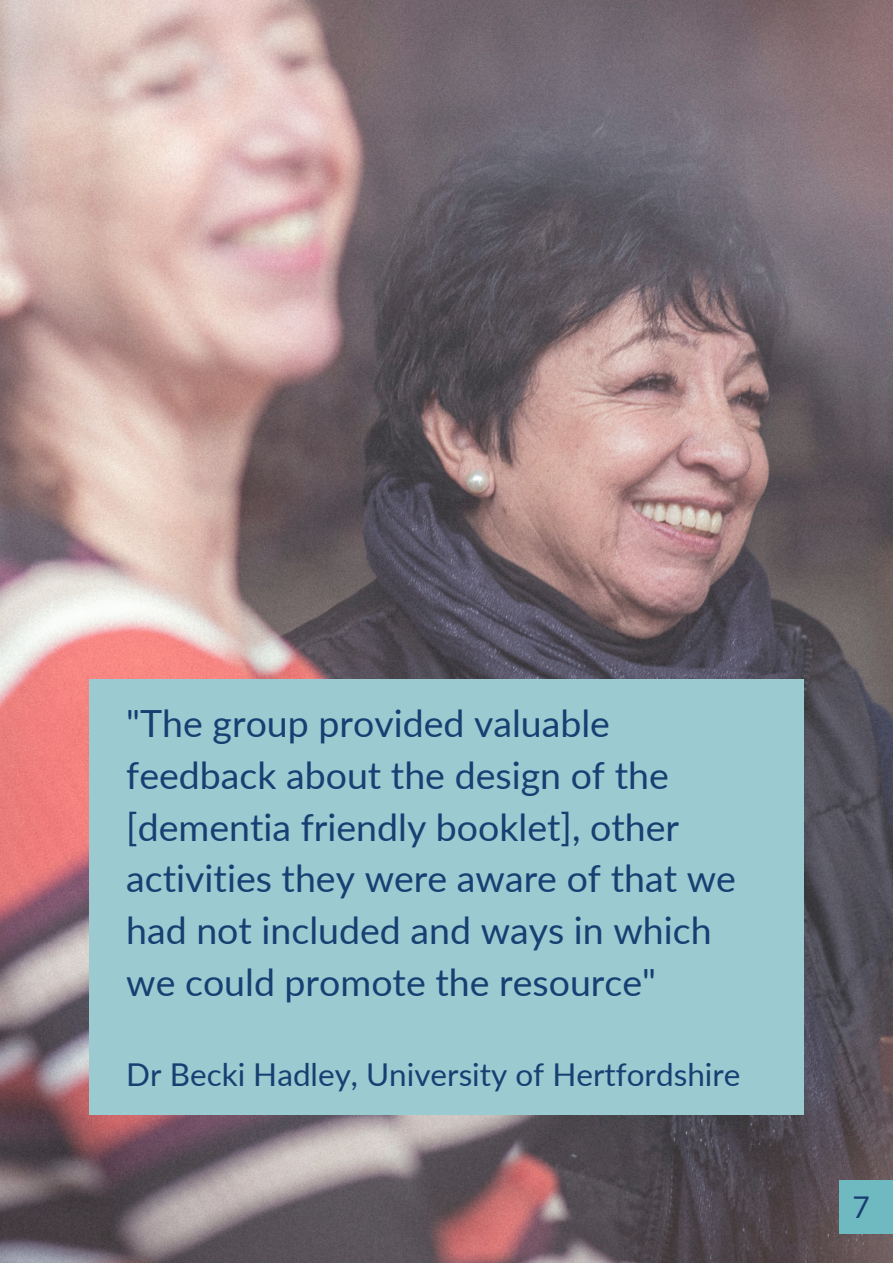
<style>
.page{position:relative;width:893px;height:1264px;background:#fff}
.page>*{position:absolute;margin:0;border:0;box-sizing:border-box;transform-origin:0 0}
.t1{font:37.5px/51.8px "Lato";color:#193e72}
.t2{font:31.5px "Lato";color:#193e72}
.t3{font:30px "Lato";color:#193e72}
</style>
<div class="page">
<img style="left:0;top:0;width:892px;height:1262px">
<div style="left:89px;top:679px;width:714px;height:435px;background:#9bcbd0"></div>
<div style="left:839px;top:1180px;width:53px;height:53px;background:#6fbac0"></div>
<p class="t1" style="left:126px;top:696px;width:611px">"The group provided valuable feedback about the design of the [dementia friendly booklet], other activities they were aware of that we had not included and ways in which we could promote the resource"</p>
<p class="t2" style="left:126px;top:1054px;width:615px">Dr Becki Hadley, University of Hertfordshire</p>
<p class="t3" style="left:852px;top:1188px;width:19px">7</p>
</div>
